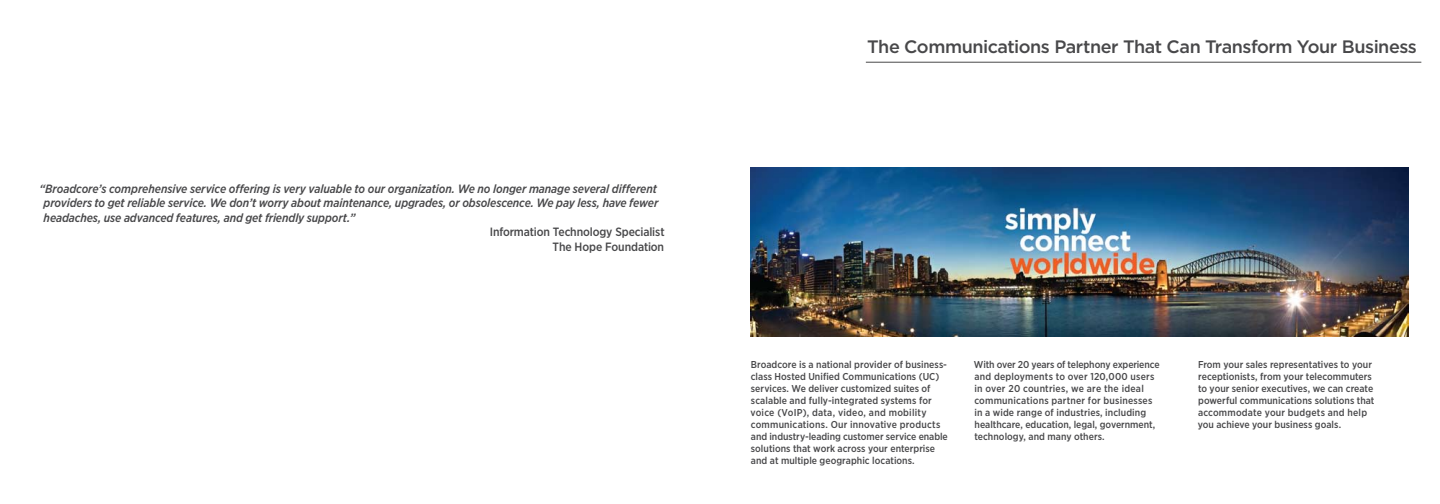
<style>
.page{position:relative;width:1440px;height:504px;background:#fff}
.page>*{position:absolute;margin:0;border:0;box-sizing:border-box;transform-origin:0 0}
.t1{font:500 18px "Gotham";letter-spacing:-.025em;color:#48484a}
.t2{font:italic 500 12px/14.4px "Gotham Narrow";letter-spacing:-.01em;color:#48484a;text-align:justify}
.t3{font:500 12px/14.4px "Gotham Narrow";letter-spacing:-.01em;color:#48484a;text-align:right}
.t4{font:500 10px/12px "Gotham Narrow";letter-spacing:.005em;color:#48484a}
</style>
<div class="page">
<img style="left:750px;top:168px;width:659px;height:168px">
<hr style="left:866px;top:62px;width:555px;height:1px;background:#48484a">
<p class="t2" style="left:44px;top:182px;width:616px;text-indent:-4px">“Broadcore’s comprehensive service offering is very valuable to our organization. We no longer manage several different providers to get reliable service. We don’t worry about maintenance, upgrades, or obsolescence. We pay less, have fewer headaches, use advanced features, and get friendly support.”</p>
<p class="t3" style="left:490px;top:225px;width:176px">Information Technology Specialist<br>The Hope Foundation</p>
<h1 class="t1" style="left:867px;top:35px;width:551px">The Communications Partner That Can Transform Your Business</h1>
<p class="t4" style="left:751px;top:359px;width:199px">Broadcore is a national provider of business&shy;class Hosted Unified Communications (UC) services. We deliver customized suites of scalable and fully-integrated systems for voice (VoIP), data, video, and mobility communications. Our innovative products and industry-leading customer service enable solutions that work across your enterprise and at multiple geographic locations.</p>
<p class="t4" style="left:974px;top:359px;width:187px">With over 20 years of telephony experience and deployments to over 120,000 users in over 20 countries, we are the ideal communications partner for businesses in a wide range of industries, including healthcare, education, legal, government, technology, and many others.</p>
<p class="t4" style="left:1198px;top:359px;width:178px">From your sales representatives to your receptionists, from your telecommuters to your senior executives, we can create powerful communications solutions that accommodate your budgets and help you achieve your business goals.</p>
</div>
